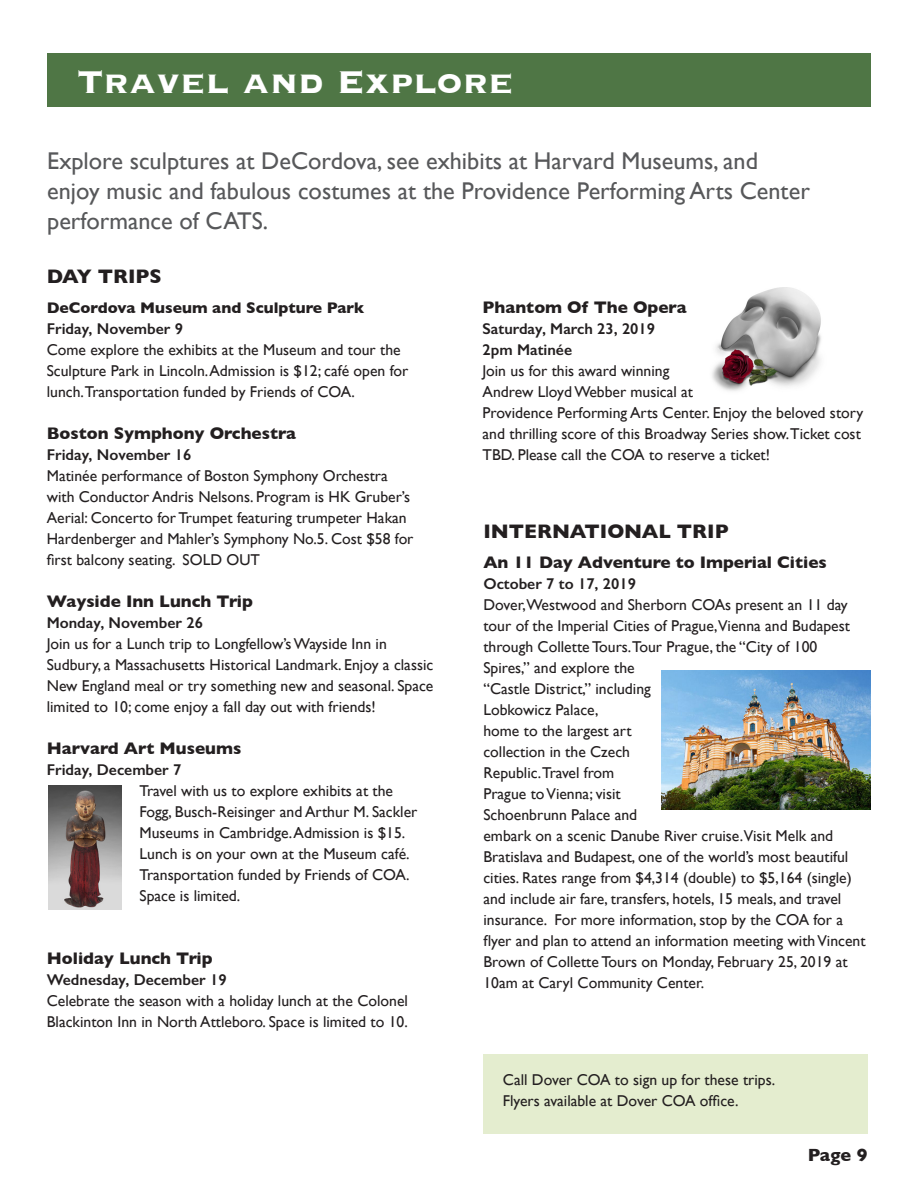
<style>
.page{position:relative;width:918px;height:1188px;background:#fff}
.page>*{position:absolute;margin:0;border:0;box-sizing:border-box;transform-origin:0 0}
.t1{font:700 42px "Copperplate";color:#fff}
.t2{font:24.15px/30px "Gill Sans";color:#57585a}
.t3{font:700 19.95px "Gill Sans";color:#231f20}
.t4{font:700 18px "Gill Sans";color:#231f20}
.t5{font:700 17.1px "Gill Sans";color:#231f20}
.t6{font:15.6px/21px "Gill Sans";color:#231f20}
.t7{font:600 15.6px "Gill Sans";color:#231f20}
.t8{font:700 15.6px "Gill Sans";color:#231f20}
</style>
<div class="page">
<div style="left:483px;top:1054px;width:385px;height:80px;background:#e4edcf"></div>
<div style="left:47px;top:53px;width:823px;height:54px;background:#4f7645"></div>
<img style="left:662px;top:671px;width:208px;height:139px">
<img style="left:49px;top:786px;width:73px;height:124px">
<img style="left:712px;top:287px;width:109px;height:104px">
<p class="t1" style="left:78px;top:54px;width:438px">Travel and Explore</p>
<p class="t2" style="left:47px;top:146px;width:764px">Explore sculptures at DeCordova, see exhibits at Harvard Museums, and enjoy music and fabulous costumes at the Providence Performing Arts Center performance of CATS.</p>
<p class="t3" style="left:47px;top:261px;width:116px">DAY TRIPS</p>
<p class="t8" style="left:47px;top:296px;width:319px">DeCordova Museum and Sculpture Park</p>
<p class="t7" style="left:47px;top:320px;width:138px">Friday, November 9</p>
<p class="t6" style="left:47px;top:339px;width:363px">Come explore the exhibits at the Museum and tour the<br>Sculpture Park in Lincoln. Admission is $12; café open for lunch.Transportation funded by Friends of COA.</p>
<p class="t5" style="left:47px;top:420px;width:251px">Boston Symphony Orchestra</p>
<p class="t7" style="left:47px;top:446px;width:146px">Friday, November 16</p>
<p class="t6" style="left:47px;top:465px;width:368px">Matinée performance of Boston Symphony Orchestra with Conductor Andris Nelsons. Program is HK Gruber’s Aerial: Concerto for Trumpet featuring trumpeter Hakan Hardenberger and Mahler’s Symphony No.5. Cost $58 for first balcony seating. SOLD OUT</p>
<p class="t5" style="left:47px;top:588px;width:208px">Wayside Inn Lunch Trip</p>
<p class="t7" style="left:47px;top:614px;width:158px">Monday, November 26</p>
<p class="t6" style="left:47px;top:633px;width:388px">Join us for a Lunch trip to Longfellow’s Wayside Inn in Sudbury, a Massachusetts Historical Landmark. Enjoy a classic New England meal or try something new and seasonal. Space limited to 10; come enjoy a fall day out with friends!</p>
<p class="t5" style="left:47px;top:735px;width:196px">Harvard Art Museums</p>
<p class="t7" style="left:47px;top:761px;width:136px">Friday, December 7</p>
<p class="t6" style="left:140px;top:780px;width:279px">Travel with us to explore exhibits at the Fogg, Busch-Reisinger and Arthur M. Sackler Museums in Cambridge. Admission is $15.<br>Lunch is on your own at the Museum café.<br>Transportation funded by Friends of COA.</p>
<p class="t6" style="left:140px;top:885px;width:102px">Space is limited.</p>
<p class="t5" style="left:47px;top:945px;width:167px">Holiday Lunch Trip</p>
<p class="t7" style="left:47px;top:971px;width:181px">Wednesday, December 19</p>
<p class="t6" style="left:47px;top:990px;width:363px">Celebrate the season with a holiday lunch at the Colonel<br>Blackinton Inn in North Attleboro. Space is limited to 10.</p>
<p class="t5" style="left:483px;top:294px;width:205px">Phantom Of The Opera</p>
<p class="t7" style="left:483px;top:319px;width:174px">Saturday, March 23, 2019</p>
<p class="t7" style="left:483px;top:340px;width:91px">2pm Matinée</p>
<p class="t6" style="left:483px;top:360px;width:382px">Join us for this award winning<br>Andrew Lloyd Webber musical at<br>Providence Performing Arts Center. Enjoy the beloved story and thrilling score of this Broadway Series show.Ticket cost TBD. Please call the COA to reserve a ticket!</p>
<p class="t3" style="left:483px;top:516px;width:247px">INTERNATIONAL TRIP</p>
<p class="t5" style="left:483px;top:549px;width:345px">An 11 Day Adventure to Imperial Cities</p>
<p class="t7" style="left:483px;top:574px;width:154px">October 7 to 17, 2019</p>
<p class="t6" style="left:483px;top:594px;width:384px">Dover,Westwood and Sherborn COAs present an 11 day tour of the Imperial Cities of Prague,Vienna and Budapest through Collette Tours.Tour Prague, the “City of 100<br>Spires,” and explore the<br>“Castle District,” including<br>Lobkowicz Palace,<br>home to the largest art<br>collection in the Czech<br>Republic.Travel from<br>Prague to Vienna; visit<br>Schoenbrunn Palace and<br>embark on a scenic Danube River cruise.Visit Melk and Bratislava and Budapest, one of the world’s most beautiful cities. Rates range from $4,314 (double) to $5,164 (single) and include air fare, transfers, hotels, 15 meals, and travel insurance. For more information, stop by the COA for a flyer and plan to attend an information meeting with Vincent Brown of Collette Tours on Monday, February 25, 2019 at 10am at Caryl Community Center.</p>
<p class="t6" style="left:503px;top:1069px;width:274px">Call Dover COA to sign up for these trips.</p>
<p class="t6" style="left:503px;top:1090px;width:237px">Flyers available at Dover COA office.</p>
<p class="t4" style="left:808px;top:1140px;width:61px">Page 9</p>
</div>
